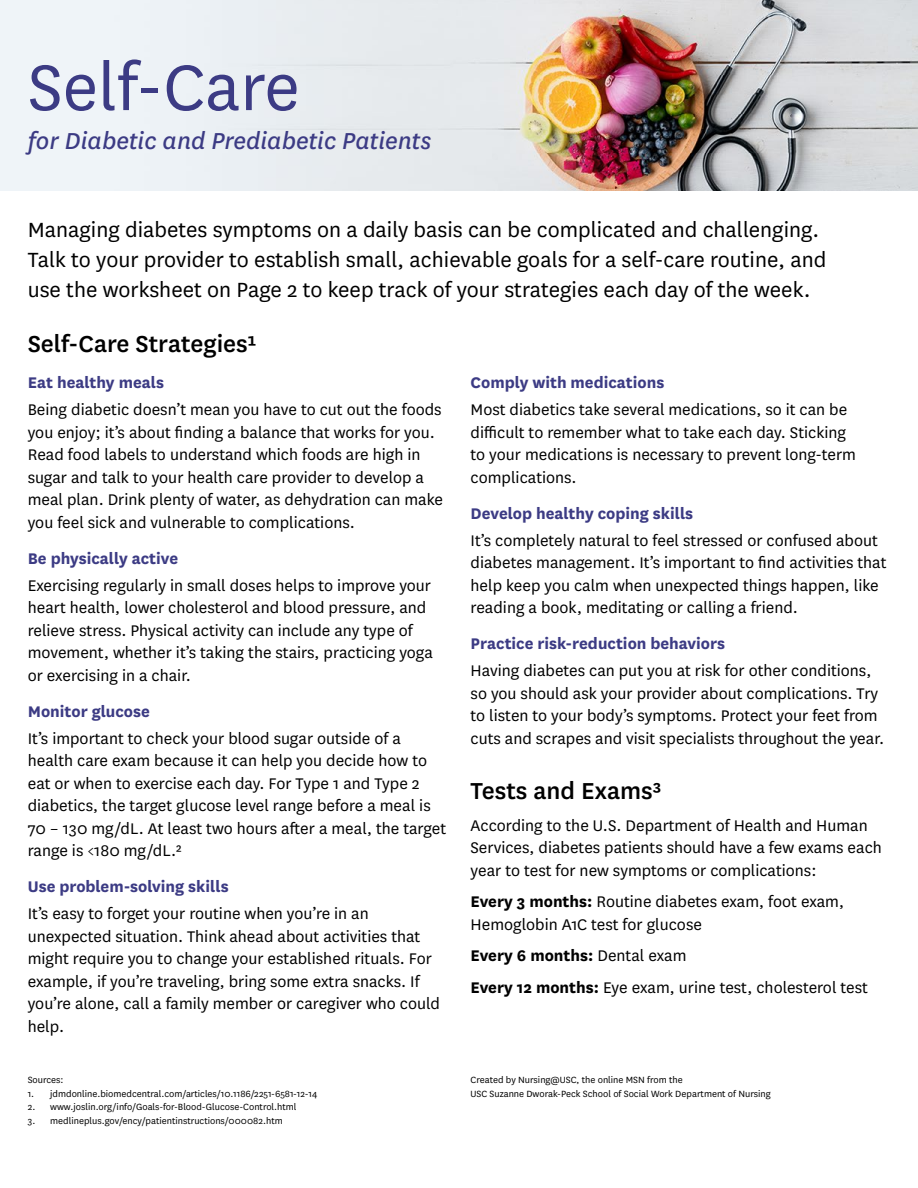
<style>
.page{position:relative;width:918px;height:1188px;background:#fff}
.page>*{position:absolute;margin:0;border:0;box-sizing:border-box;transform-origin:0 0}
.t1{font:75px "National";color:#3c3b84}
.t2{font:500 27px "National";color:#000}
.t3{font:italic 27px "National";color:#3c3b84}
.t4{font:24px/30px "National";color:#000}
.t5{font:18px/22.5px "National";color:#000}
.t6{font:700 18px "National";color:#3c3b84}
.t7{font:10.5px/13.5px "National";color:#000}
.s1{font-weight:700}
</style>
<div class="page">
<img style="left:0;top:0;width:918px;height:190px">
<h1 class="t1" style="left:28px;top:38px;width:274px">Self-Care</h1>
<h2 class="t3" style="left:28px;top:124px;width:405px">for Diabetic and Prediabetic Patients</h2>
<p class="t4" style="left:28px;top:214px;width:800px">Managing diabetes symptoms on a daily basis can be complicated and challenging.<br>Talk to your provider to establish small, achievable goals for a self-care routine, and use the worksheet on Page 2 to keep track of your strategies each day of the week.</p>
<h2 class="t2" style="left:28px;top:326px;width:230px">Self-Care Strategies¹</h2>
<p class="t6" style="left:28px;top:370px;width:138px">Eat healthy meals</p>
<p class="t5" style="left:28px;top:398px;width:417px">Being diabetic doesn’t mean you have to cut out the foods you enjoy; it’s about finding a balance that works for you.<br>Read food labels to understand which foods are high in sugar and talk to your health care provider to develop a meal plan. Drink plenty of water, as dehydration can make you feel sick and vulnerable to complications.</p>
<p class="t6" style="left:28px;top:546px;width:152px">Be physically active</p>
<p class="t5" style="left:28px;top:573px;width:407px">Exercising regularly in small doses helps to improve your heart health, lower cholesterol and blood pressure, and relieve stress. Physical activity can include any type of movement, whether it’s taking the stairs, practicing yoga or exercising in a chair.</p>
<p class="t6" style="left:28px;top:699px;width:124px">Monitor glucose</p>
<p class="t5" style="left:28px;top:726px;width:420px">It’s important to check your blood sugar outside of a health care exam because it can help you decide how to eat or when to exercise each day. For Type 1 and Type 2 diabetics, the target glucose level range before a meal is 70 – 130 mg/dL. At least two hours after a meal, the target range is &lt;180 mg/dL.²</p>
<p class="t6" style="left:28px;top:874px;width:202px">Use problem-solving skills</p>
<p class="t5" style="left:28px;top:902px;width:414px">It’s easy to forget your routine when you’re in an unexpected situation. Think ahead about activities that might require you to change your established rituals. For example, if you’re traveling, bring some extra snacks. If you’re alone, call a family member or caregiver who could help.</p>
<p class="t6" style="left:471px;top:370px;width:195px">Comply with medications</p>
<p class="t5" style="left:471px;top:398px;width:387px">Most diabetics take several medications, so it can be difficult to remember what to take each day. Sticking to your medications is necessary to prevent long-term complications.</p>
<p class="t6" style="left:471px;top:501px;width:224px">Develop healthy coping skills</p>
<p class="t5" style="left:471px;top:528px;width:417px">It’s completely natural to feel stressed or confused about diabetes management. It’s important to find activities that help keep you calm when unexpected things happen, like reading a book, meditating or calling a friend.</p>
<p class="t6" style="left:471px;top:631px;width:256px">Practice risk-reduction behaviors</p>
<p class="t5" style="left:471px;top:659px;width:415px">Having diabetes can put you at risk for other conditions, so you should ask your provider about complications. Try to listen to your body’s symptoms. Protect your feet from cuts and scrapes and visit specialists throughout the year.</p>
<h2 class="t2" style="left:471px;top:773px;width:192px">Tests and Exams³</h2>
<p class="t5" style="left:471px;top:813px;width:413px">According to the U.S. Department of Health and Human<br>Services, diabetes patients should have a few exams each year to test for new symptoms or complications:</p>
<p class="t5" style="left:471px;top:890px;width:375px"><span class="s1">Every 3 months:</span> Routine diabetes exam, foot exam,<br>Hemoglobin A1C test for glucose</p>
<p class="t5" style="left:471px;top:939px;width:399px;line-height:31.5px"><span class="s1">Every 6 months:</span> Dental exam<br><span class="s1">Every 12 months:</span> Eye exam, urine test, cholesterol test</p>
<p class="t7" style="left:28px;top:1073px;width:37px">Sources:</p>
<p class="t7" style="left:28px;top:1086px;width:291px">1. jdmdonline.biomedcentral.com/articles/10.1186/2251-6581-12-14</p>
<p class="t7" style="left:28px;top:1100px;width:270px">2. www.joslin.org/info/Goals-for-Blood-Glucose-Control.html</p>
<p class="t7" style="left:28px;top:1113px;width:257px">3. medlineplus.gov/ency/patientinstructions/000082.htm</p>
<p class="t7" style="left:471px;top:1073px;width:302px">Created by Nursing@USC, the online MSN from the<br>USC Suzanne Dworak-Peck School of Social Work Department of Nursing</p>
</div>
